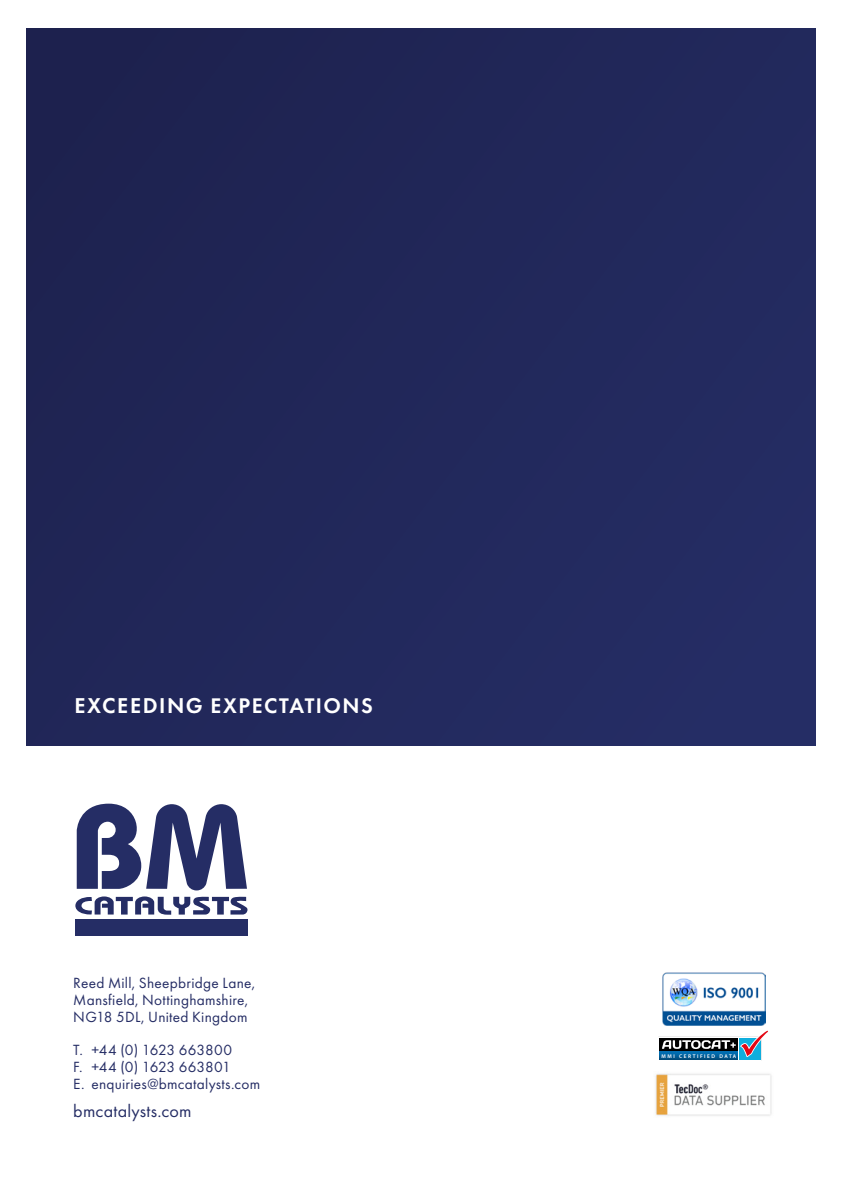
<style>
.page{position:relative;width:842px;height:1191px;background:#fff}
.page>*{position:absolute;margin:0;border:0;box-sizing:border-box;transform-origin:0 0}
.t1{font:600 22px "Futura PT";letter-spacing:.065em;color:#fff}
.t2{font:18px "Futura PT";letter-spacing:.01em;color:#252d65}
.t3{font:15.4px/16.8px "Futura PT";letter-spacing:.02em;color:#252d65}
.t4{font:600 5.4px "Myriad Pro";letter-spacing:.29em;color:#fff}
.s1{font-size:22.2px}
</style>
<div class="page">
<svg style="left:77px;top:803px;width:170px;height:87px"></svg>
<svg style="left:75px;top:896px;width:172px;height:18px"></svg>
<div style="left:75px;top:919px;width:172px;height:16px;background:#252d65"></div>
<div style="left:27px;top:28px;width:788px;height:717px;background:#21275a"></div>
<svg style="left:658px;top:1030px;width:110px;height:30px"></svg>
<img style="left:655px;top:1073px;width:117px;height:43px">
<img style="left:662px;top:972px;width:103px;height:53px">
<h1 class="t1" style="left:74px;top:692px;width:300px"><span class="s1">EXCEEDING</span> EXPECTATIONS</h1>
<p class="t3" style="left:73px;top:974px;width:183px">Reed Mill, Sheepbridge Lane,<br>Mansfield, Nottinghamshire,<br>NG18 5DL, United Kingdom</p>
<p class="t3" style="left:73px;top:1041px;width:188px">T. +44 (0) 1623 663800<br>F. +44 (0) 1623 663801<br>E. enquiries@bmcatalysts.com</p>
<p class="t2" style="left:73px;top:1100px;width:120px">bmcatalysts.com</p>
<p class="t4" style="left:662px;top:1052px;width:76px">MMI CERTIFIED DATA</p>
</div>
